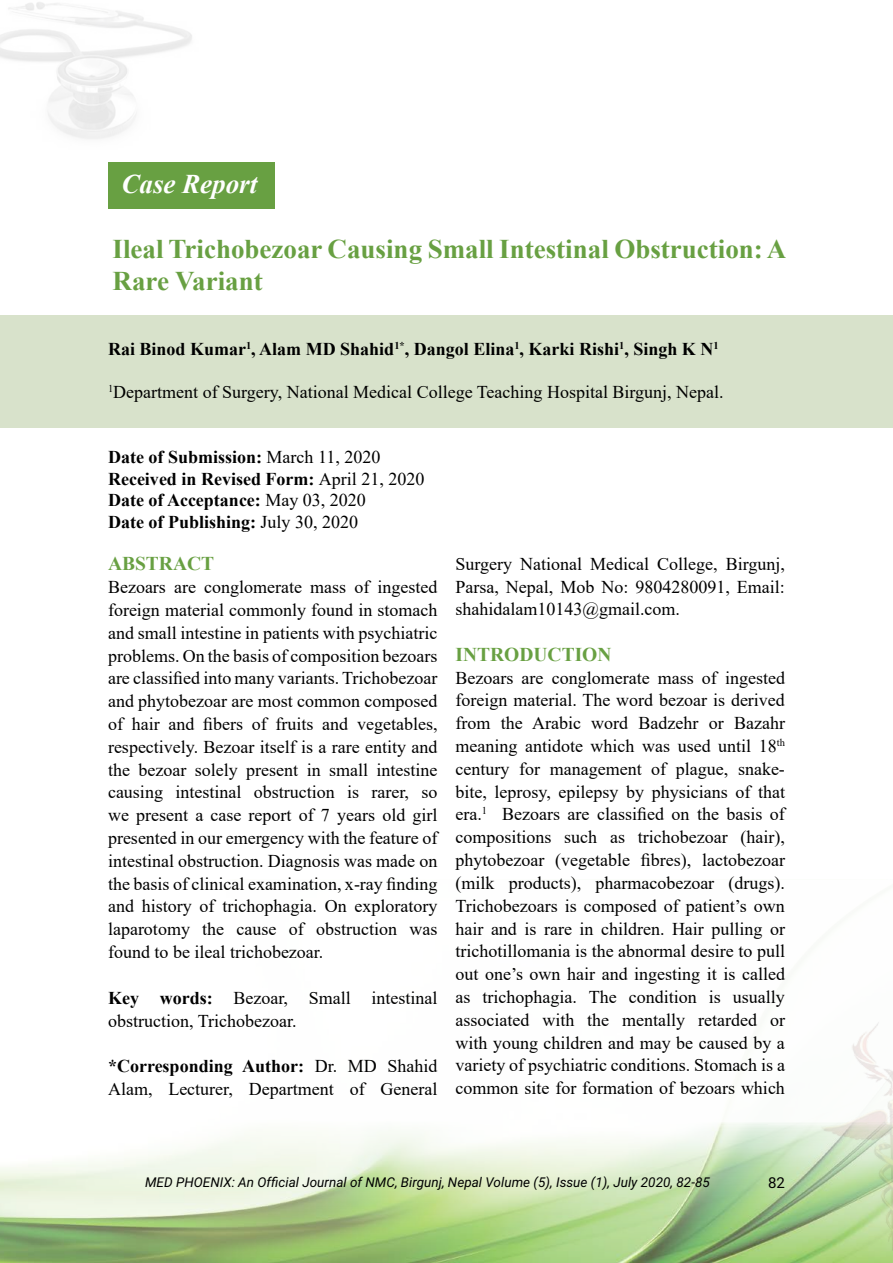
<style>
.page{position:relative;width:893px;height:1263px;background:#fff}
.page>*{position:absolute;margin:0;border:0;box-sizing:border-box;transform-origin:0 0}
.t1{font:700 27px/32.4px "Times New Roman";color:#68a042}
.t2{font:italic 700 27px "Times New Roman";color:#fff}
.t3{font:700 19.5px "Times New Roman";color:#68a042}
.t4{font:18px/22.8px "Times New Roman";color:#000;text-align:justify}
.t5{font:700 18px/21.6px "Times New Roman";color:#000}
.t6{font:15px "Roboto";color:#000}
.t7{font:italic 13.5px "Roboto";color:#000}
.s1{font-weight:400}
.s2{font-weight:700}
</style>
<div class="page">
<img style="left:0;top:1122px;width:893px;height:141px">
<img style="left:818px;top:1022px;width:75px;height:231px">
<div style="left:108px;top:162px;width:166px;height:47px;background:#68a042"></div>
<div style="left:0;top:316px;width:893px;height:112px;background:#d8e2cb"></div>
<h1 class="t2" style="left:122px;top:165px;width:137px">Case Report</h1>
<h1 class="t1" style="left:113px;top:232px;width:675px">Ileal Trichobezoar Causing Small Intestinal Obstruction: A<br>Rare Variant</h1>
<p class="t5" style="left:108px;top:338px;width:612px">Rai Binod Kumar<sup>1</sup>, Alam MD Shahid<sup>1*</sup>, Dangol Elina<sup>1</sup>, Karki Rishi<sup>1</sup>, Singh K N<sup>1</sup></p>
<p class="t4" style="left:108px;top:380px;width:617px"><sup>1</sup>Department of Surgery, National Medical College Teaching Hospital Birgunj, Nepal.</p>
<p class="t5" style="left:108px;top:446px;width:318px">Date of Submission: <span class="s1">March 11, 2020<br></span>Received in Revised Form: <span class="s1">April 21, 2020<br></span>Date of Acceptance: <span class="s1">May 03, 2020<br></span>Date of Publishing: <span class="s1">July 30, 2020</span></p>
<p class="t3" style="left:108px;top:550px;width:108px">ABSTRACT</p>
<p class="t4" style="left:108px;top:575px;width:331px">Bezoars are conglomerate mass of ingested foreign material commonly found in stomach and small intestine in patients with psychiatric problems. On the basis of composition bezoars are classified into many variants. Trichobezoar and phytobezoar are most common composed of hair and fibers of fruits and vegetables, respectively. Bezoar itself is a rare entity and the bezoar solely present in small intestine causing intestinal obstruction is rarer, so we present a case report of 7 years old girl presented in our emergency with the feature of intestinal obstruction. Diagnosis was made on the basis of clinical examination, x-ray finding and history of trichophagia. On exploratory laparotomy the cause of obstruction was found to be ileal trichobezoar.</p>
<p class="t4" style="left:108px;top:986px;width:331px"><span class="s2">Key words:</span> Bezoar, Small intestinal obstruction, Trichobezoar.</p>
<p class="t4" style="left:108px;top:1054px;width:331px"><span class="s2">*Corresponding Author:</span> Dr. MD Shahid<br>Alam, Lecturer, Department of General</p>
<p class="t4" style="left:455px;top:552px;width:331px">Surgery National Medical College, Birgunj, Parsa, Nepal, Mob No: 9804280091, Email: shahidalam10143@gmail.com.</p>
<p class="t3" style="left:455px;top:640px;width:157px">INTRODUCTION</p>
<p class="t4" style="left:455px;top:666px;width:331px">Bezoars are conglomerate mass of ingested foreign material. The word bezoar is derived from the Arabic word Badzehr or Bazahr meaning antidote which was used until 18<sup>th </sup>century for management of plague, snake&shy;bite, leprosy, epilepsy by physicians of that era.<sup>1</sup> Bezoars are classified on the basis of compositions such as trichobezoar (hair), phytobezoar (vegetable fibres), lactobezoar (milk products), pharmacobezoar (drugs).<br>Trichobezoars is composed of patient’s own hair and is rare in children. Hair pulling or trichotillomania is the abnormal desire to pull out one’s own hair and ingesting it is called as trichophagia. The condition is usually associated with the mentally retarded or with young children and may be caused by a variety of psychiatric conditions. Stomach is a common site for formation of bezoars which</p>
<p class="t7" style="left:145px;top:1172px;width:566px">MED PHOENIX: An Official Journal of NMC, Birgunj, Nepal Volume (5), Issue (1), July 2020, 82-85</p>
<p class="t6" style="left:768px;top:1172px;width:18px">82</p>
</div>
